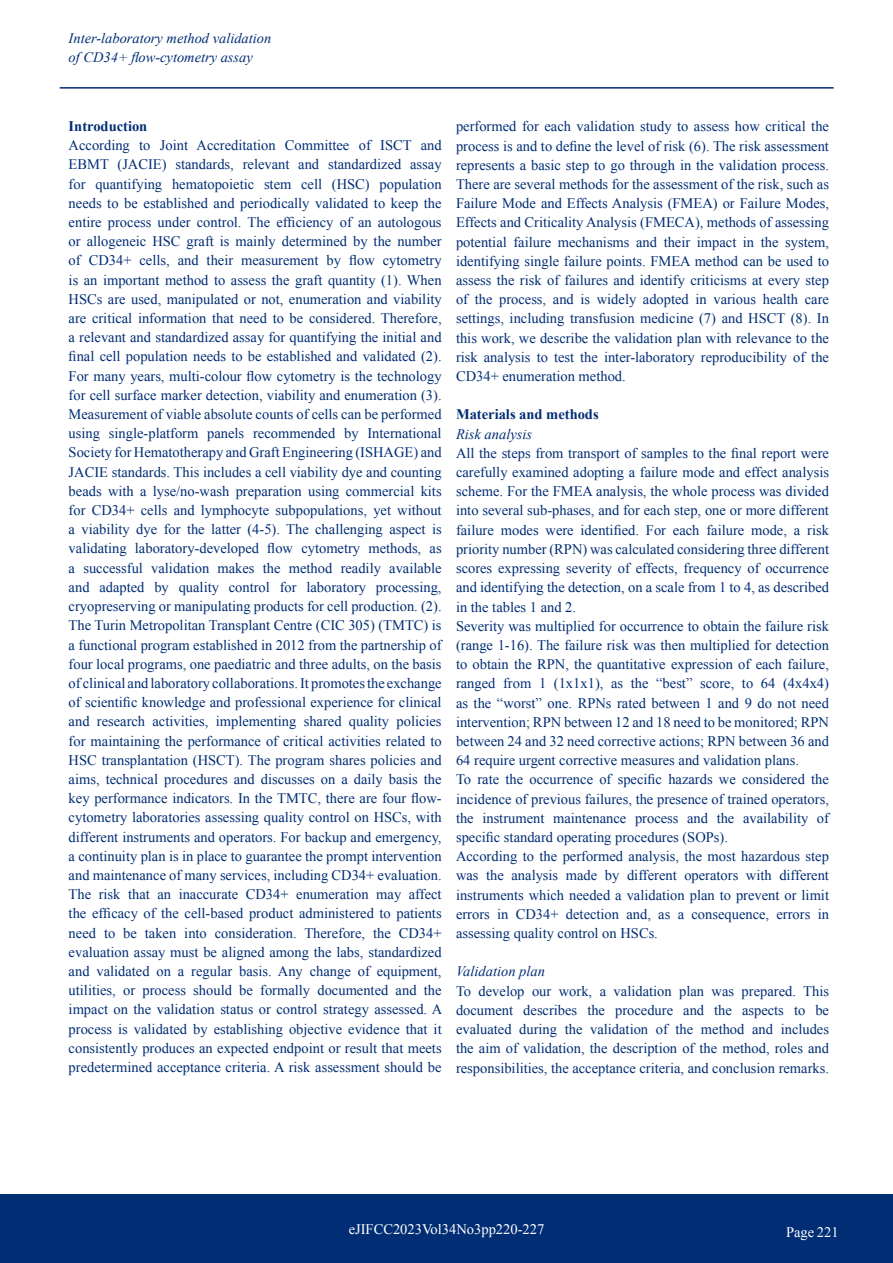
<style>
.page{position:relative;width:893px;height:1263px;background:#fff}
.page>*{position:absolute;margin:0;border:0;box-sizing:border-box;transform-origin:0 0}
.t1{font:14.55px/19.2px "Times New Roman";color:#012d74;text-align:justify}
.t2{font:14.55px "Times New Roman";color:#fff}
.t3{font:700 14.55px "Times New Roman";color:#012d74}
.t4{font:italic 14.55px "Times New Roman";color:#012d74}
.t5{font:italic 14.4px/19.5px "Times New Roman";color:#012d74}
</style>
<div class="page">
<div style="left:0;top:1195px;width:893px;height:68px;background:#012d74"></div>
<hr style="left:60px;top:87px;width:774px;height:2px;background:#012d74">
<p class="t5" style="left:69px;top:28px;width:204px">Inter-laboratory method validation of CD34+ flow-cytometry assay</p>
<p class="t3" style="left:69px;top:116px;width:80px">Introduction</p>
<p class="t1" style="left:69px;top:135px;width:375px">According to Joint Accreditation Committee of ISCT and EBMT (JACIE) standards, relevant and standardized assay for quantifying hematopoietic stem cell (HSC) population needs to be established and periodically validated to keep the entire process under control. The efficiency of an autologous or allogeneic HSC graft is mainly determined by the number of CD34+ cells, and their measurement by flow cytometry is an important method to assess the graft quantity (1). When HSCs are used, manipulated or not, enumeration and viability are critical information that need to be considered. Therefore, a relevant and standardized assay for quantifying the initial and final cell population needs to be established and validated (2).<br>For many years, multi-colour flow cytometry is the technology for cell surface marker detection, viability and enumeration (3).<br>Measurement of viable absolute counts of cells can be performed using single-platform panels recommended by International Society for Hematotherapy and Graft Engineering (ISHAGE) and JACIE standards. This includes a cell viability dye and counting beads with a lyse/no-wash preparation using commercial kits for CD34+ cells and lymphocyte subpopulations, yet without a viability dye for the latter (4-5). The challenging aspect is validating laboratory-developed flow cytometry methods, as a successful validation makes the method readily available and adapted by quality control for laboratory processing, cryopreserving or manipulating products for cell production. (2).<br>The Turin Metropolitan Transplant Centre (CIC 305) (TMTC) is a functional program established in 2012 from the partnership of four local programs, one paediatric and three adults, on the basis of clinical and laboratory collaborations. It promotes the exchange of scientific knowledge and professional experience for clinical and research activities, implementing shared quality policies for maintaining the performance of critical activities related to HSC transplantation (HSCT). The program shares policies and aims, technical procedures and discusses on a daily basis the key performance indicators. In the TMTC, there are four flow&shy;cytometry laboratories assessing quality control on HSCs, with different instruments and operators. For backup and emergency, a continuity plan is in place to guarantee the prompt intervention and maintenance of many services, including CD34+ evaluation.<br>The risk that an inaccurate CD34+ enumeration may affect the efficacy of the cell-based product administered to patients need to be taken into consideration. Therefore, the CD34+ evaluation assay must be aligned among the labs, standardized and validated on a regular basis. Any change of equipment, utilities, or process should be formally documented and the impact on the validation status or control strategy assessed. A process is validated by establishing objective evidence that it consistently produces an expected endpoint or result that meets predetermined acceptance criteria. A risk assessment should be</p>
<p class="t1" style="left:456px;top:117px;width:375px">performed for each validation study to assess how critical the process is and to define the level of risk (6). The risk assessment represents a basic step to go through in the validation process.<br>There are several methods for the assessment of the risk, such as Failure Mode and Effects Analysis (FMEA) or Failure Modes, Effects and Criticality Analysis (FMECA), methods of assessing potential failure mechanisms and their impact in the system, identifying single failure points. FMEA method can be used to assess the risk of failures and identify criticisms at every step of the process, and is widely adopted in various health care settings, including transfusion medicine (7) and HSCT (8). In this work, we describe the validation plan with relevance to the risk analysis to test the inter-laboratory reproducibility of the CD34+ enumeration method.</p>
<p class="t3" style="left:456px;top:404px;width:144px">Materials and methods</p>
<p class="t4" style="left:456px;top:424px;width:78px">Risk analysis</p>
<p class="t1" style="left:456px;top:443px;width:375px;text-align:left">All the steps from transport of samples to the final report were carefully examined adopting a failure mode and effect analysis scheme. For the FMEA analysis, the whole process was divided into several sub-phases, and for each step, one or more different failure modes were identified. For each failure mode, a risk priority number (RPN) was calculated considering three different scores expressing severity of effects, frequency of occurrence and identifying the detection, on a scale from 1 to 4, as described in the tables 1 and 2.<br>Severity was multiplied for occurrence to obtain the failure risk (range 1-16). The failure risk was then multiplied for detection to obtain the RPN, the quantitative expression of each failure, ranged from 1 (1x1x1), as the “best” score, to 64 (4x4x4) as the “worst” one. RPNs rated between 1 and 9 do not need intervention; RPN between 12 and 18 need to be monitored; RPN between 24 and 32 need corrective actions; RPN between 36 and 64 require urgent corrective measures and validation plans.<br>To rate the occurrence of specific hazards we considered the incidence of previous failures, the presence of trained operators, the instrument maintenance process and the availability of specific standard operating procedures (SOPs).<br>According to the performed analysis, the most hazardous step was the analysis made by different operators with different instruments which needed a validation plan to prevent or limit errors in CD34+ detection and, as a consequence, errors in assessing quality control on HSCs.</p>
<p class="t4" style="left:456px;top:961px;width:91px">Validation plan</p>
<p class="t1" style="left:456px;top:981px;width:375px">To develop our work, a validation plan was prepared. This document describes the procedure and the aspects to be evaluated during the validation of the method and includes the aim of validation, the description of the method, roles and responsibilities, the acceptance criteria, and conclusion remarks.</p>
<p class="t2" style="left:349px;top:1219px;width:197px">eJIFCC2023Vol34No3pp220-227</p>
<p class="t2" style="left:786px;top:1223px;width:54px">Page 221</p>
</div>
